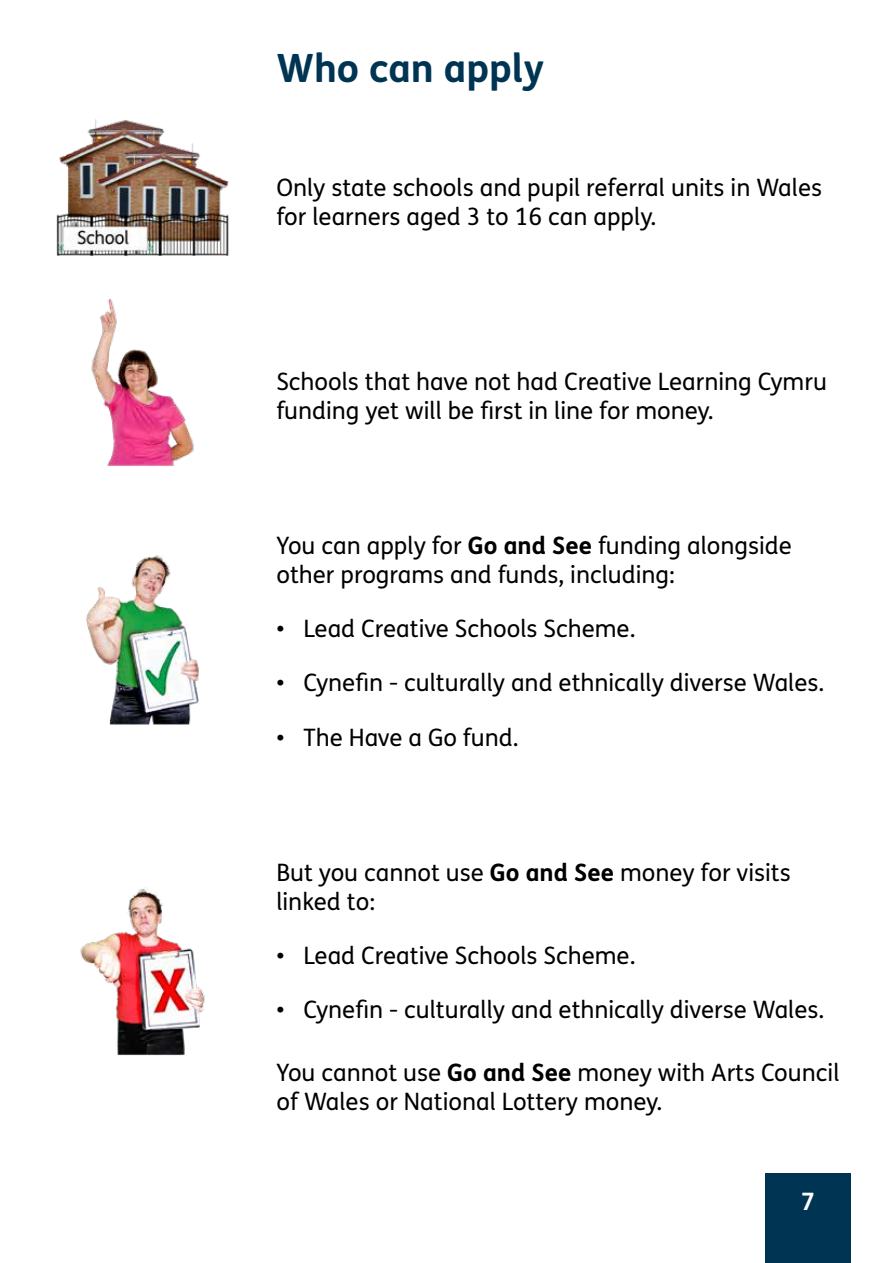
<style>
.page{position:relative;width:893px;height:1263px;background:#fff}
.page>*{position:absolute;margin:0;border:0;box-sizing:border-box;transform-origin:0 0}
.t1{font:700 39px "FS Me Pro";color:#003453}
.Bodytext{font:24px/28.8px "FS Me Pro";color:#000}
.t2{font:700 24px "FS Me Pro";color:#fff}
.s1{font-weight:700}
</style>
<div class="page">
<div style="left:765px;top:1174px;width:85px;height:89px;background:#003453"></div>
<img style="left:56px;top:119px;width:173px;height:137px">
<img style="left:80px;top:887px;width:125px;height:169px">
<img style="left:86px;top:555px;width:113px;height:170px">
<img style="left:91px;top:299px;width:103px;height:167px">
<h2 class="t1" style="left:276px;top:38px;width:269px">Who can apply</h2>
<p class="Bodytext" style="left:276px;top:173px;width:547px">Only state schools and pupil referral units in Wales for learners aged 3 to 16 can apply.</p>
<p class="Bodytext" style="left:276px;top:367px;width:552px">Schools that have not had Creative Learning Cymru funding yet will be first in line for money.</p>
<p class="Bodytext" style="left:276px;top:531px;width:517px">You can apply for <span class="s1">Go and See</span> funding alongside other programs and funds, including:</p>
<p class="Bodytext" style="left:276px;top:614px;width:361px">• Lead Creative Schools Scheme.</p>
<p class="Bodytext" style="left:276px;top:668px;width:549px">• Cynefin - culturally and ethnically diverse Wales.</p>
<p class="Bodytext" style="left:276px;top:722px;width:244px">• The Have a Go fund.</p>
<p class="Bodytext" style="left:276px;top:857px;width:516px">But you cannot use <span class="s1">Go and See</span> money for visits linked to:</p>
<p class="Bodytext" style="left:276px;top:940px;width:361px">• Lead Creative Schools Scheme.</p>
<p class="Bodytext" style="left:276px;top:995px;width:549px">• Cynefin - culturally and ethnically diverse Wales.</p>
<p class="Bodytext" style="left:276px;top:1058px;width:565px">You cannot use <span class="s1">Go and See</span> money with Arts Council of Wales or National Lottery money.</p>
<p class="t2" style="left:801px;top:1183px;width:16px">7</p>
</div>
